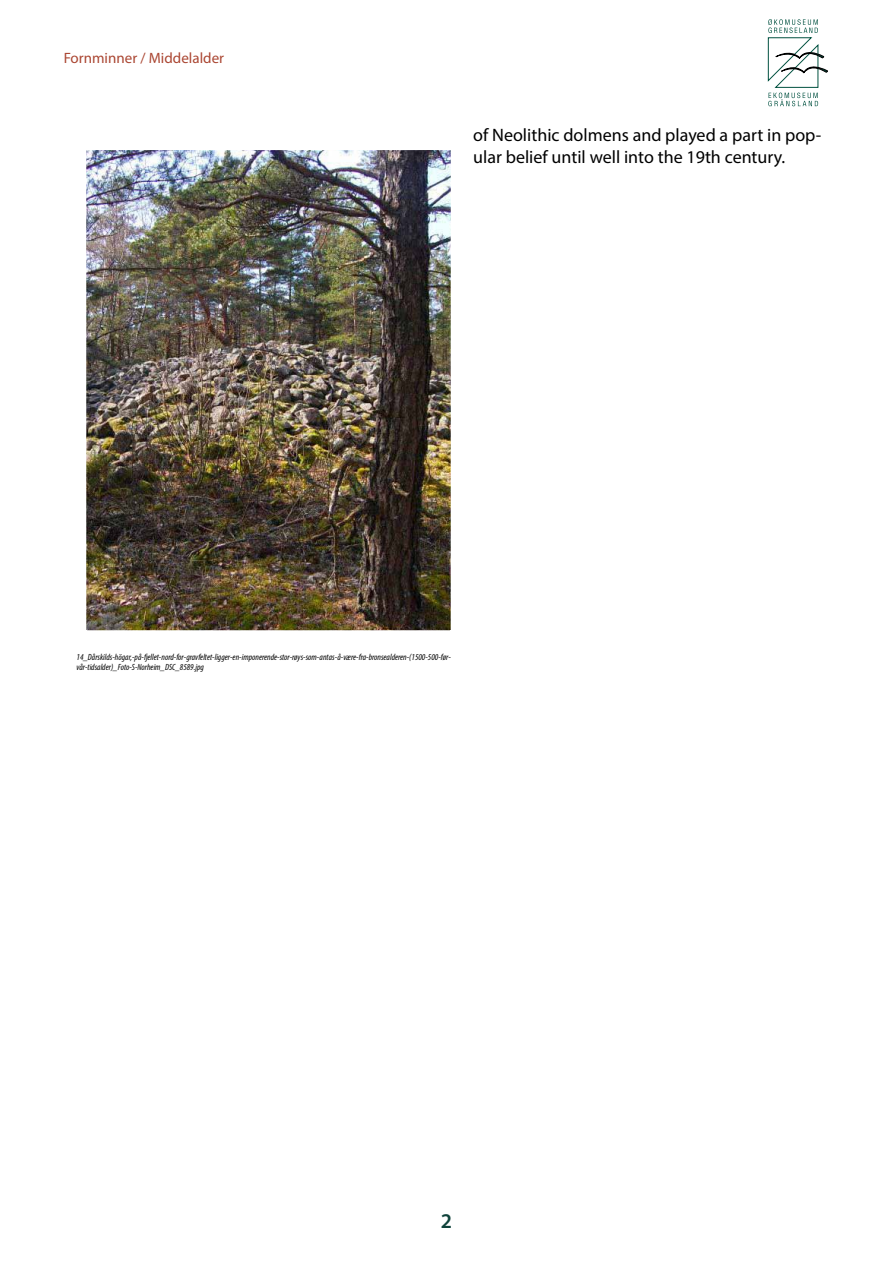
<style>
.page{position:relative;width:893px;height:1263px;background:#fff}
.page>*{position:absolute;margin:0;border:0;box-sizing:border-box;transform-origin:0 0}
.t1{font:600 21px "Myriad Pro";color:#10433b}
.t2{font:18px/21.6px "Myriad Pro";color:#000}
.t3{font:15px "Myriad Pro";color:#aa4632}
.t4{font:italic condensed 9px/10.8px "Myriad Pro";color:#000}
</style>
<div class="page">
<svg style="left:768px;top:19px;width:60px;height:87px"></svg>
<img style="left:87px;top:151px;width:363px;height:479px">
<h3 class="t3" style="left:64px;top:49px;width:162px">Fornminner / Middelalder</h3>
<h2 class="t2" style="left:473px;top:124px;width:350px">of Neolithic dolmens and played a part in pop&shy;ular belief until well into the 19th century.</h2>
<p class="t4" style="left:77px;top:651px;width:376px">14_Dårskilds-högar,-på-fjellet-nord-for-gravfeltet-ligger-en-imponerende-stor-røys-som-antas-å-være-fra-bronsealderen-(1500-500-før&shy;vår-tidsalder)_Foto-S-Norheim_DSC_8589.jpg</p>
<h1 class="t1" style="left:441px;top:1207px;width:13px">2</h1>
</div>
